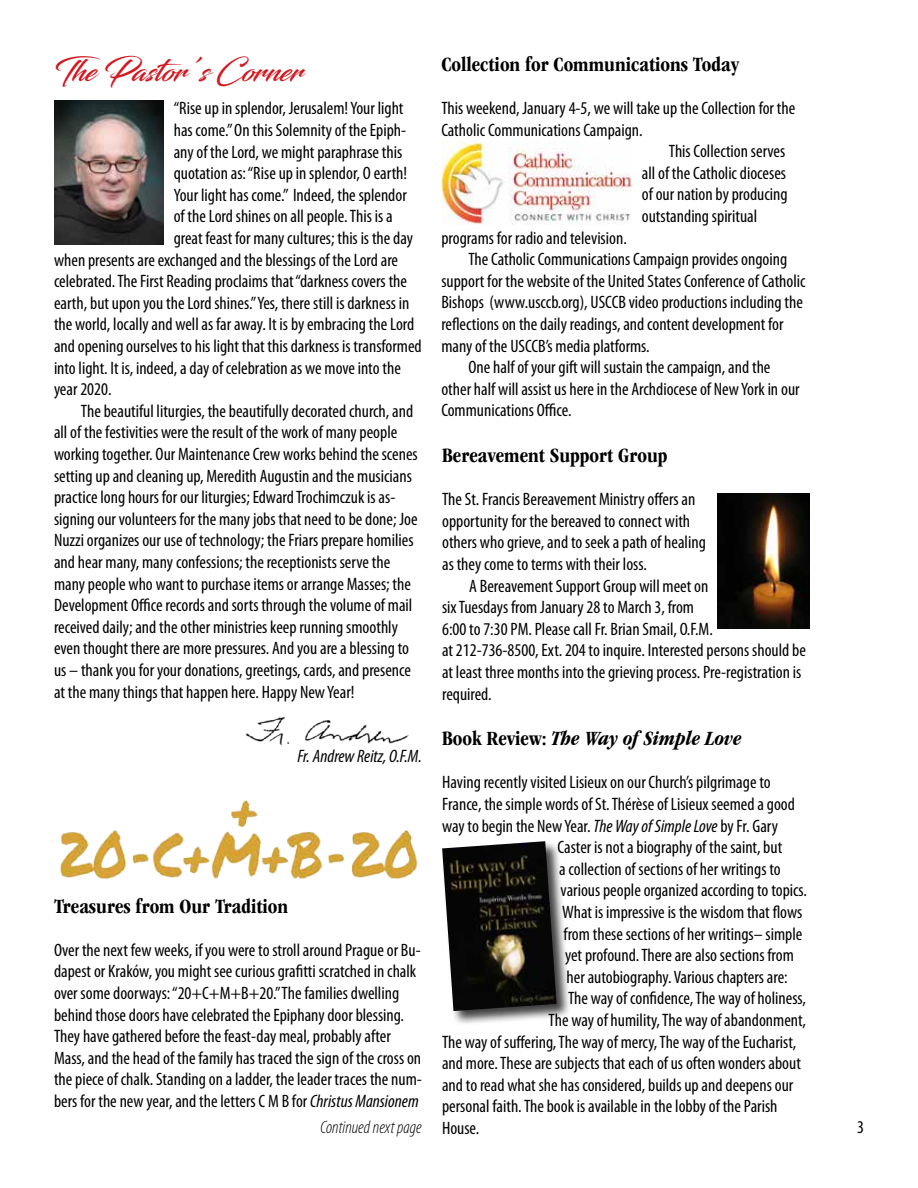
<style>
.page{position:relative;width:918px;height:1188px;background:#fff}
.page>*{position:absolute;margin:0;border:0;box-sizing:border-box;transform-origin:0 0}
.t1{font:30px "Blacksword";color:#d31820}
.t2{font:700 condensed 21px "ITC Garamond Std";color:#000}
.t3{font:italic 700 condensed 21px "ITC Garamond Std";color:#000}
.t4{font:condensed 18px/21.6px "Myriad Pro";color:#000}
.t5{font:italic condensed 18px "Myriad Pro";color:#000}
.t6{font:italic 300 condensed 18px "Myriad Pro";color:#000}
.s1{font-style:italic}
.s2{font-style:normal}
</style>
<div class="page">
<img style="left:245px;top:717px;width:164px;height:29px">
<img style="left:54px;top:101px;width:109px;height:144px">
<img style="left:441px;top:141px;width:192px;height:84px">
<div style="left:441px;top:840px;width:130px;height:185px;background:#000;opacity:.75"></div>
<img style="left:442px;top:841px;width:115px;height:170px">
<img style="left:718px;top:494px;width:92px;height:134px">
<img style="left:60px;top:800px;width:358px;height:80px">
<h1 class="t1" style="left:54px;top:53px;width:251px">The Pastor’s Corner</h1>
<p class="t4" style="left:174px;top:98px;width:231px">“Rise up in splendor, Jerusalem! Your light</p>
<p class="t4" style="left:174px;top:119px;width:234px">has come.” On this Solemnity of the Epiph-</p>
<p class="t4" style="left:174px;top:141px;width:230px">any of the Lord, we might paraphrase this</p>
<p class="t4" style="left:174px;top:162px;width:235px">quotation as: “Rise up in splendor, O earth!</p>
<p class="t4" style="left:174px;top:184px;width:235px">Your light has come.” Indeed, the splendor</p>
<p class="t4" style="left:174px;top:206px;width:220px">of the Lord shines on all people. This is a</p>
<p class="t4" style="left:174px;top:227px;width:241px">great feast for many cultures; this is the day</p>
<p class="t4" style="left:54px;top:249px;width:346px">when presents are exchanged and the blessings of the Lord are</p>
<p class="t4" style="left:54px;top:270px;width:355px">celebrated. The First Reading proclaims that “darkness covers the</p>
<p class="t4" style="left:54px;top:292px;width:357px">earth, but upon you the Lord shines.” Yes, there still is darkness in</p>
<p class="t4" style="left:54px;top:314px;width:362px">the world, locally and well as far away. It is by embracing the Lord</p>
<p class="t4" style="left:54px;top:335px;width:369px">and opening ourselves to his light that this darkness is transformed</p>
<p class="t4" style="left:54px;top:357px;width:348px">into light. It is, indeed, a day of celebration as we move into the</p>
<p class="t4" style="left:54px;top:378px;width:59px">year 2020.</p>
<p class="t4" style="left:81px;top:400px;width:334px">The beautiful liturgies, the beautifully decorated church, and</p>
<p class="t4" style="left:54px;top:422px;width:345px">all of the festivities were the result of the work of many people</p>
<p class="t4" style="left:54px;top:443px;width:365px">working together. Our Maintenance Crew works behind the scenes</p>
<p class="t4" style="left:54px;top:465px;width:359px">setting up and cleaning up, Meredith Augustin and the musicians</p>
<p class="t4" style="left:54px;top:486px;width:343px">practice long hours for our liturgies; Edward Trochimczuk is as-</p>
<p class="t4" style="left:54px;top:508px;width:365px">signing our volunteers for the many jobs that need to be done; Joe</p>
<p class="t4" style="left:54px;top:530px;width:361px">Nuzzi organizes our use of technology; the Friars prepare homilies</p>
<p class="t4" style="left:54px;top:551px;width:338px">and hear many, many confessions; the receptionists serve the</p>
<p class="t4" style="left:54px;top:573px;width:359px">many people who want to purchase items or arrange Masses; the</p>
<p class="t4" style="left:54px;top:594px;width:360px">Development Office records and sorts through the volume of mail</p>
<p class="t4" style="left:54px;top:616px;width:345px">received daily; and the other ministries keep running smoothly</p>
<p class="t4" style="left:54px;top:638px;width:357px">even thought there are more pressures. And you are a blessing to</p>
<p class="t4" style="left:54px;top:659px;width:359px">us – thank you for your donations, greetings, cards, and presence</p>
<p class="t4" style="left:54px;top:681px;width:302px">at the many things that happen here. Happy New Year!</p>
<p class="t5" style="left:297px;top:746px;width:126px">Fr. Andrew Reitz, O.F.M.</p>
<p class="t2" style="left:54px;top:894px;width:236px">Treasures from Our Tradition</p>
<p class="t4" style="left:54px;top:939px;width:369px">Over the next few weeks, if you were to stroll around Prague or Bu&shy;dapest or Kraków, you might see curious grafitti scratched in chalk over some doorways: “20+C+M+B+20.” The families dwelling behind those doors have celebrated the Epiphany door blessing.<br>They have gathered before the feast-day meal, probably after Mass, and the head of the family has traced the sign of the cross on the piece of chalk. Standing on a ladder, the leader traces the num&shy;bers for the new year, and the letters C M B for <span class="s1">Christus Mansionem</span></p>
<p class="t6" style="left:321px;top:1117px;width:103px">Continued next page</p>
<p class="t2" style="left:441px;top:52px;width:299px">Collection for Communications Today</p>
<p class="t4" style="left:441px;top:97px;width:355px">This weekend, January 4-5, we will take up the Collection for the</p>
<p class="t4" style="left:441px;top:119px;width:203px">Catholic Communications Campaign.</p>
<p class="t4" style="left:669px;top:140px;width:118px">This Collection serves</p>
<p class="t4" style="left:642px;top:162px;width:146px">all of the Catholic dioceses</p>
<p class="t4" style="left:642px;top:184px;width:147px">of our nation by producing</p>
<p class="t4" style="left:642px;top:205px;width:117px">outstanding spiritual</p>
<p class="t4" style="left:441px;top:227px;width:187px">programs for radio and television.</p>
<p class="t4" style="left:468px;top:248px;width:320px">The Catholic Communications Campaign provides ongoing</p>
<p class="t4" style="left:441px;top:270px;width:366px">support for the website of the United States Conference of Catholic</p>
<p class="t4" style="left:441px;top:292px;width:363px">Bishops (www.usccb.org), USCCB video productions including the</p>
<p class="t4" style="left:441px;top:313px;width:344px">reflections on the daily readings, and content development for</p>
<p class="t4" style="left:441px;top:335px;width:210px">many of the USCCB’s media platforms.</p>
<p class="t4" style="left:468px;top:356px;width:304px">One half of your gift will sustain the campaign, and the</p>
<p class="t4" style="left:441px;top:378px;width:360px">other half will assist us here in the Archdiocese of New York in our</p>
<p class="t4" style="left:441px;top:400px;width:132px">Communications Office.</p>
<p class="t2" style="left:442px;top:444px;width:227px">Bereavement Support Group</p>
<p class="t4" style="left:442px;top:488px;width:265px">The St. Francis Bereavement Ministry offers an opportunity for the bereaved to connect with others who grieve, and to seek a path of healing as they come to terms with their loss.</p>
<p class="t4" style="left:442px;top:575px;width:365px;text-indent:27px">A Bereavement Support Group will meet on<br>six Tuesdays from January 28 to March 3, from<br>6:00 to 7:30 PM. Please call Fr. Brian Smail, O.F.M.<br>at 212-736-8500, Ext. 204 to inquire. Interested persons should be at least three months into the grieving process. Pre-registration is required.</p>
<p class="t3" style="left:442px;top:727px;width:301px"><span class="s2">Book Review:</span> The Way of Simple Love</p>
<p class="t4" style="left:442px;top:771px;width:330px">Having recently visited Lisieux on our Church’s pilgrimage to</p>
<p class="t4" style="left:442px;top:793px;width:354px">France, the simple words of St. Thérèse of Lisieux seemed a good</p>
<p class="t4" style="left:442px;top:815px;width:338px">way to begin the New Year. <span class="s1">The Way of Simple Love</span> by Fr. Gary</p>
<p class="t4" style="left:558px;top:836px;width:226px">Caster is not a biography of the saint, but</p>
<p class="t4" style="left:559px;top:858px;width:223px">a collection of sections of her writings to</p>
<p class="t4" style="left:561px;top:879px;width:248px">various people organized according to topics.</p>
<p class="t4" style="left:562px;top:901px;width:242px">What is impressive is the wisdom that flows</p>
<p class="t4" style="left:564px;top:923px;width:240px">from these sections of her writings– simple</p>
<p class="t4" style="left:565px;top:944px;width:230px">yet profound. There are also sections from</p>
<p class="t4" style="left:567px;top:966px;width:223px">her autobiography. Various chapters are:</p>
<p class="t4" style="left:568px;top:987px;width:239px">The way of confidence, The way of holiness,</p>
<p class="t4" style="left:549px;top:1009px;width:259px">The way of humility, The way of abandonment,</p>
<p class="t4" style="left:442px;top:1031px;width:356px">The way of suffering, The way of mercy, The way of the Eucharist,</p>
<p class="t4" style="left:442px;top:1052px;width:360px">and more. These are subjects that each of us often wonders about</p>
<p class="t4" style="left:442px;top:1074px;width:353px">and to read what she has considered, builds up and deepens our</p>
<p class="t4" style="left:442px;top:1095px;width:337px">personal faith. The book is available in the lobby of the Parish</p>
<p class="t4" style="left:442px;top:1117px;width:39px">House.</p>
<p class="t4" style="left:857px;top:1116px;width:8px">3</p>
</div>
